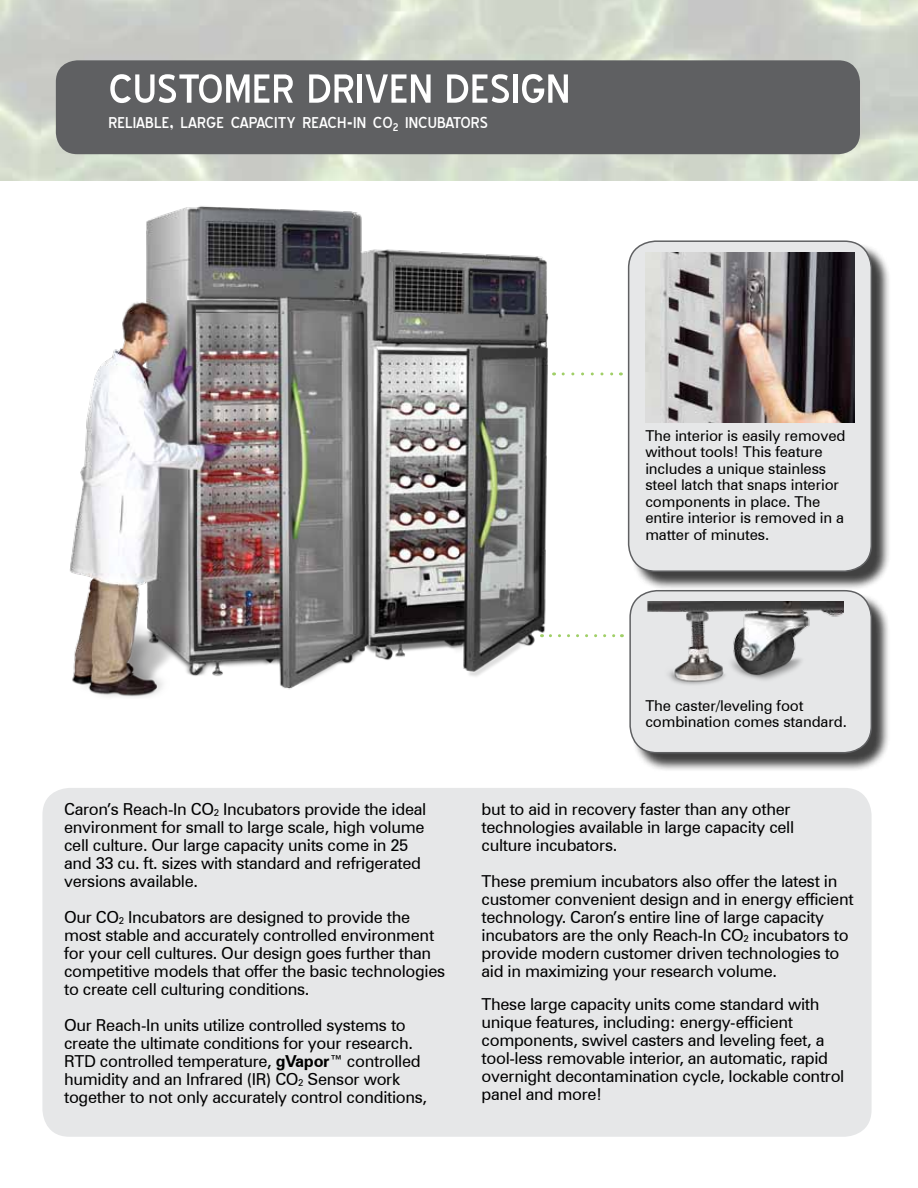
<style>
.page{position:relative;width:918px;height:1188px;background:#fff}
.page>*{position:absolute;margin:0;border:0;box-sizing:border-box;transform-origin:0 0}
.t1{font:51px "Blue Highway";color:#fff}
.t2{font:19.95px "Blue Highway";color:#fff}
.t3{font:16.5px/18px "Zurich BT";letter-spacing:-.02em;color:#000}
.t4{font:15px/16.5px "Zurich BT";letter-spacing:-.01em;color:#000}
.s1{font-size:28.5px}
.s2{font-size:9.6px}
.s3{font-weight:700}
</style>
<div class="page">
<img style="left:0;top:0;width:918px;height:181px">
<div style="left:56px;top:60px;width:804px;height:94px;background:#5f6062;border-radius:22px"></div>
<img style="left:70px;top:206px;width:517px;height:491px">
<div style="left:42px;top:788px;width:830px;height:349px;background:#e6e7e8;border-radius:27px"></div>
<div style="left:630px;top:243px;width:261px;height:348px;background:#000;opacity:.75"></div>
<div style="left:629px;top:241px;width:242px;height:330px;background:#e6e7e8;border-radius:27px"></div>
<div style="left:628px;top:240px;width:244px;height:332px;border:2px solid #5f6062;border-radius:27px"></div>
<div style="left:632px;top:592px;width:259px;height:180px;background:#000;opacity:.75"></div>
<div style="left:630px;top:591px;width:241px;height:162px;background:#e6e7e8;border-radius:27px"></div>
<div style="left:629px;top:590px;width:243px;height:163px;border:2px solid #5f6062;border-radius:27px"></div>
<img style="left:645px;top:253px;width:210px;height:170px">
<img style="left:647px;top:602px;width:196px;height:83px">
<svg style="left:550px;top:634px;width:72px;height:3px"></svg>
<svg style="left:563px;top:372px;width:58px;height:3px"></svg>
<h1 class="t1" style="left:108px;top:67px;width:463px">customer driven design</h1>
<p class="t2" style="left:108px;top:114px;width:381px">reliable<span class="s1">,</span> large capacity reach<span class="s1">-</span>in co<sub>2</sub> incubators</p>
<p class="t4" style="left:645px;top:427px;width:202px">The interior is easily removed without tools! This feature includes a unique stainless steel latch that snaps interior components in place. The entire interior is removed in a matter of minutes.</p>
<p class="t4" style="left:645px;top:697px;width:203px">The caster/leveling foot combination comes standard.</p>
<p class="t3" style="left:64px;top:800px;width:364px">Caron’s Reach-In CO<span class="s2">2</span> Incubators provide the ideal environment for small to large scale, high volume cell culture. Our large capacity units come in 25 and 33 cu. ft. sizes with standard and refrigerated versions available.</p>
<p class="t3" style="left:64px;top:908px;width:383px">Our CO<span class="s2">2</span> Incubators are designed to provide the most stable and accurately controlled environment for your cell cultures. Our design goes further than competitive models that offer the basic technologies to create cell culturing conditions.</p>
<p class="t3" style="left:64px;top:1016px;width:365px">Our Reach-In units utilize controlled systems to create the ultimate conditions for your research.<br>RTD controlled temperature, <span class="s3">gVapor</span>™ controlled humidity and an Infrared (IR) CO<span class="s2">2</span> Sensor work together to not only accurately control conditions,</p>
<p class="t3" style="left:482px;top:800px;width:314px">but to aid in recovery faster than any other technologies available in large capacity cell culture incubators.</p>
<p class="t3" style="left:482px;top:872px;width:374px">These premium incubators also offer the latest in customer convenient design and in energy efficient technology. Caron’s entire line of large capacity incubators are the only Reach-In CO<span class="s2">2</span> incubators to provide modern customer driven technologies to aid in maximizing your research volume.</p>
<p class="t3" style="left:482px;top:995px;width:364px">These large capacity units come standard with unique features, including: energy-efficient components, swivel casters and leveling feet, a tool-less removable interior, an automatic, rapid overnight decontamination cycle, lockable control panel and more!</p>
</div>
